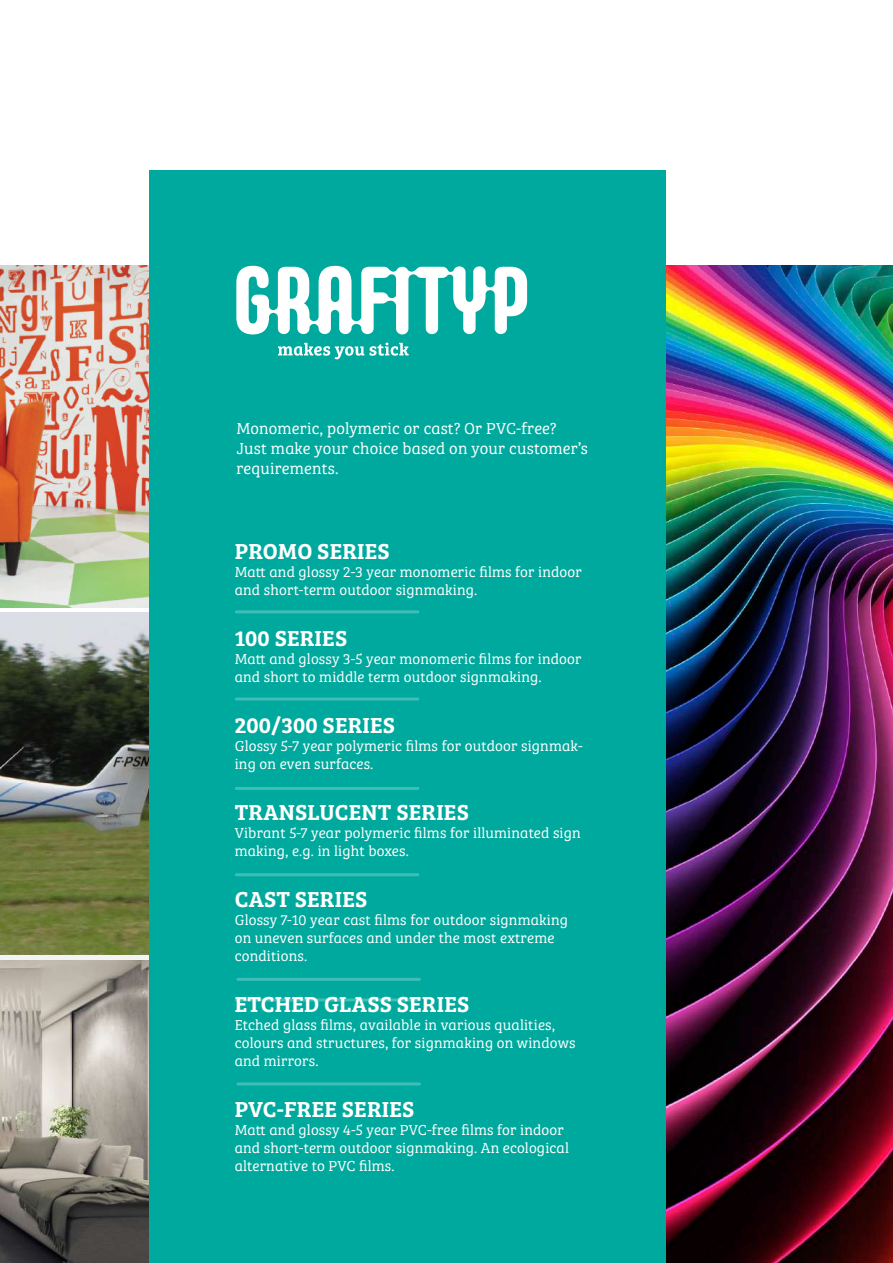
<style>
.page{position:relative;width:893px;height:1263px;background:#fff}
.page>*{position:absolute;margin:0;border:0;box-sizing:border-box;transform-origin:0 0}
.t1{font:22.5px "Bree Serif Sb";letter-spacing:.01em;color:#fff}
.t2{font:16.5px/19.8px "Bree Serif Lt";letter-spacing:.01em;color:#fff}
.t3{font:15px/18px "Bree Serif Lt";letter-spacing:.01em;color:#fff}
</style>
<div class="page">
<svg style="left:0;top:954px;width:149px;height:7px"></svg>
<img style="left:0;top:612px;width:149px;height:342px">
<img style="left:665px;top:266px;width:228px;height:997px">
<img style="left:0;top:265px;width:149px;height:342px">
<img style="left:0;top:961px;width:149px;height:302px">
<div style="left:149px;top:170px;width:516px;height:1093px;background:#00a99d"></div>
<svg style="left:236px;top:266px;width:291px;height:68px"></svg>
<svg style="left:278px;top:343px;width:131px;height:16px"></svg>
<hr style="left:236px;top:697px;width:182px;height:3px;background:#fff">
<hr style="left:236px;top:610px;width:182px;height:3px;background:#fff">
<hr style="left:238px;top:1082px;width:181px;height:3px;background:#fff">
<hr style="left:236px;top:787px;width:182px;height:3px;background:#fff">
<hr style="left:236px;top:873px;width:182px;height:3px;background:#fff">
<hr style="left:238px;top:978px;width:181px;height:3px;background:#fff">
<hr style="left:236px;top:998px;width:182px;height:3px;background:#fff">
<p class="t2" style="left:236px;top:418px;width:353px">Monomeric, polymeric or cast? Or PVC-free?<br>Just make your choice based on your customer’s requirements.</p>
<h1 class="t1" style="left:235px;top:534px;width:157px">PROMO SERIES</h1>
<p class="t3" style="left:235px;top:562px;width:349px">Matt and glossy 2-3 year monomeric films for indoor and short-term outdoor signmaking.</p>
<h1 class="t1" style="left:235px;top:621px;width:114px">100 SERIES</h1>
<p class="t3" style="left:235px;top:649px;width:348px">Matt and glossy 3-5 year monomeric films for indoor and short to middle term outdoor signmaking.</p>
<h1 class="t1" style="left:235px;top:708px;width:162px">200/300 SERIES</h1>
<p class="t3" style="left:235px;top:736px;width:350px">Glossy 5-7 year polymeric films for outdoor signmak&shy;ing on even surfaces.</p>
<h1 class="t1" style="left:235px;top:795px;width:236px">TRANSLUCENT SERIES</h1>
<p class="t3" style="left:235px;top:823px;width:347px">Vibrant 5-7 year polymeric films for illuminated sign making, e.g. in light boxes.</p>
<h1 class="t1" style="left:235px;top:882px;width:134px">CAST SERIES</h1>
<p class="t3" style="left:235px;top:910px;width:335px">Glossy 7-10 year cast films for outdoor signmaking on uneven surfaces and under the most extreme conditions.</p>
<h1 class="t1" style="left:235px;top:987px;width:236px">ETCHED GLASS SERIES</h1>
<p class="t3" style="left:235px;top:1015px;width:342px">Etched glass films, available in various qualities, colours and structures, for signmaking on windows and mirrors.</p>
<h1 class="t1" style="left:235px;top:1092px;width:181px">PVC-FREE SERIES</h1>
<p class="t3" style="left:235px;top:1120px;width:336px">Matt and glossy 4-5 year PVC-free films for indoor and short-term outdoor signmaking. An ecological alternative to PVC films.</p>
</div>
